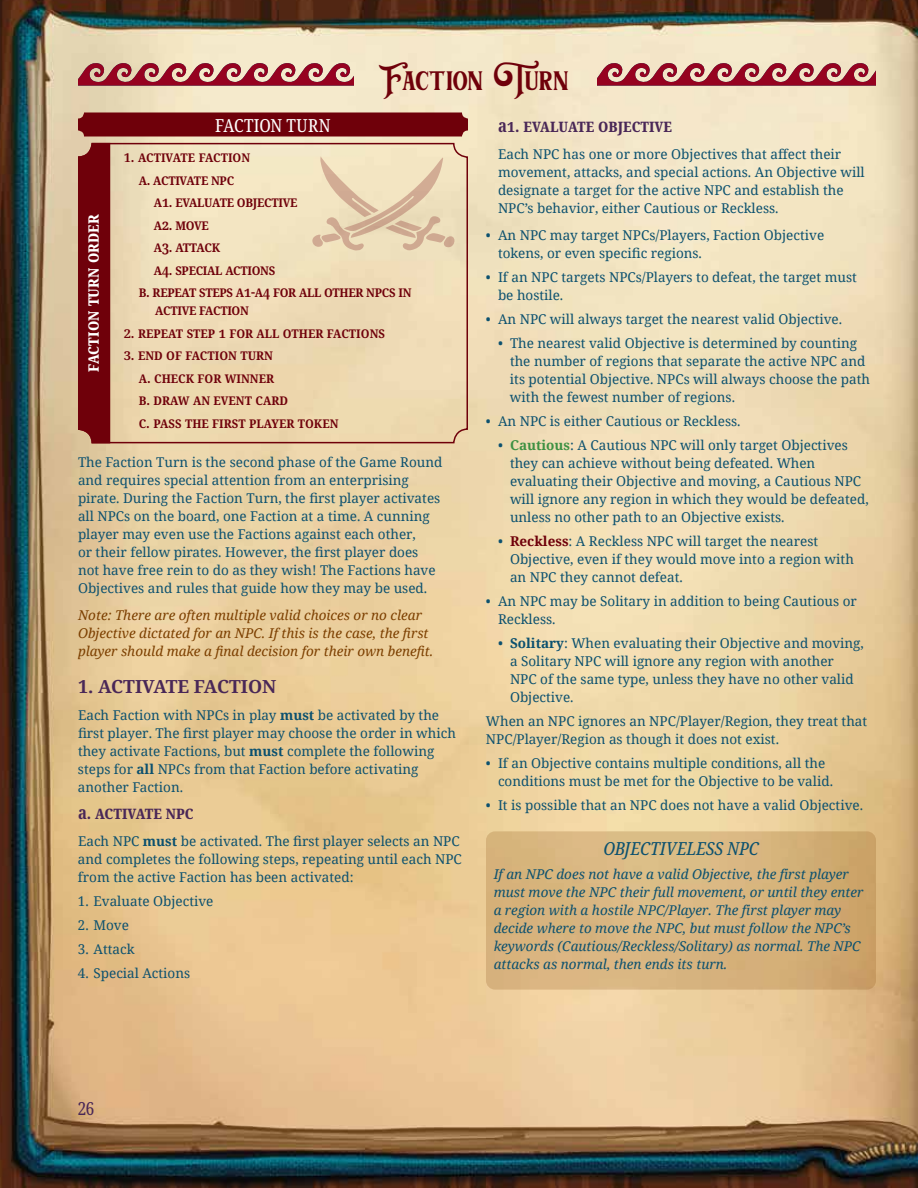
<style>
.page{position:relative;width:918px;height:1188px;background:#fff}
.page>*{position:absolute;margin:0;border:0;box-sizing:border-box;transform-origin:0 0}
.t1{font:39px "Barthez";letter-spacing:-.01em;color:#6f000a}
.t2{font:700 extra-condensed 18px "Noto Serif";color:#492757}
.t3{font:700 18px "Noto Serif";color:#492757}
.t4{font:700 extra-condensed 18px "Noto Serif";letter-spacing:.01em;color:#fff}
.t5{font:italic condensed 18px "Noto Serif";letter-spacing:.005em;color:#0c516f}
.t6{font:condensed 18px "Noto Serif";letter-spacing:.025em;color:#fff}
.t7{font:condensed 18px "Noto Serif";color:#492757}
.t8{font:600 condensed 15px/22.5px "Noto Serif";letter-spacing:-.02em;color:#6f000a;text-align:center}
.t9{font:600 condensed 15px/22.5px "Noto Serif";color:#6f000a}
.t10{font:13.5px/18px "Noto Serif";color:#0c516f}
.t11{font:italic 13.5px/18px "Noto Serif";color:#0c516f}
.t12{font:italic 13.5px/18px "Noto Serif";color:#7c3f00}
.s1{font-size:12.15px}
.s2{font-weight:700}
.s3{font-weight:700;color:#3e9143}
.s4{font-weight:700;color:#6f000a}
</style>
<div class="page">
<img style="left:0;top:0;width:918px;height:1188px">
<svg style="left:78px;top:63px;width:276px;height:23px;background:#b55f64"></svg>
<svg style="left:597px;top:63px;width:279px;height:23px;background:#b66066"></svg>
<div style="left:78px;top:143px;width:390px;height:300px;border:2px solid #6f000a;border-radius:13px"></div>
<div style="left:78px;top:143px;width:32px;height:300px;background:#6f000a"></div>
<svg style="left:312px;top:156px;width:143px;height:94px;background:#e8d4b4"></svg>
<div style="left:78px;top:112px;width:390px;height:24px;background:#6f000a;border-radius:6px"></div>
<div style="left:486px;top:831px;width:390px;height:159px;background:linear-gradient(to right,#dcba86,#d0ab73);border-radius:9px"></div>
<h1 class="t1" style="left:377px;top:45px;width:193px">Faction Turn</h1>
<h2 class="t4" style="left:80px;top:372px;width:159px;rotate:-90deg">faction turn order</h2>
<h2 class="t6" style="left:215px;top:113px;width:117px">FACTION TURN</h2>
<p class="t8" style="left:124px;top:146px;width:128px"><span class="s1">1</span>. activate faction a. activate npc</p>
<p class="t8" style="left:154px;top:191px;width:145px">a1. evaluate objective</p>
<p class="t8" style="left:154px;top:213px;width:57px">a2. move</p>
<p class="t8" style="left:154px;top:236px;width:68px">a3. attack</p>
<p class="t8" style="left:154px;top:258px;width:123px">a4. special actions</p>
<p class="t8" style="left:139px;top:281px;width:274px">b. repeat steps a1-a4 for all other npcs in</p>
<p class="t8" style="left:155px;top:299px;width:95px">active faction</p>
<p class="t9" style="left:124px;top:321px;width:263px"><span class="s1">2</span>. repeat step 1 for all other factions</p>
<p class="t9" style="left:139px;top:344px;width:201px;text-indent:-15px"><span class="s1">3</span>. end of faction turn<br>a. check for winner<br>b. draw an event card<br>c. pass the first player token</p>
<p class="t10" style="left:78px;top:452px;width:366px">The Faction Turn is the second phase of the Game Round and requires special attention from an enterprising pirate. During the Faction Turn, the first player activates all NPCs on the board, one Faction at a time. A cunning player may even use the Factions against each other,<br>or their fellow pirates. However, the first player does not have free rein to do as they wish! The Factions have Objectives and rules that guide how they may be used.</p>
<p class="t12" style="left:78px;top:605px;width:357px">Note: There are often multiple valid choices or no clear<br>Objective dictated for an NPC. If this is the case, the first player should make a final decision for their own benefit.</p>
<h2 class="t3" style="left:78px;top:674px;width:200px">1. ACTIVATE FACTION</h2>
<p class="t10" style="left:78px;top:706px;width:380px">Each Faction with NPCs in play <span class="s2">must</span> be activated by the first player. The first player may choose the order in which they activate Factions, but <span class="s2">must</span> complete the following steps for <span class="s2">all</span> NPCs from that Faction before activating another Faction.</p>
<h2 class="t2" style="left:78px;top:800px;width:117px">a. activate npc</h2>
<p class="t10" style="left:78px;top:832px;width:385px">Each NPC <span class="s2">must</span> be activated. The first player selects an NPC and completes the following steps, repeating until each NPC from the active Faction has been activated:</p>
<p class="t10" style="left:78px;top:892px;width:137px">1. Evaluate Objective</p>
<p class="t10" style="left:78px;top:916px;width:53px">2. Move</p>
<p class="t10" style="left:78px;top:940px;width:58px">3. Attack</p>
<p class="t10" style="left:78px;top:964px;width:114px">4. Special Actions</p>
<h2 class="t2" style="left:498px;top:113px;width:176px">a1. evaluate objective</h2>
<p class="t10" style="left:498px;top:144px;width:368px">Each NPC has one or more Objectives that affect their movement, attacks, and special actions. An Objective will designate a target for the active NPC and establish the NPC’s behavior, either Cautious or Reckless.</p>
<p class="t10" style="left:498px;top:225px;width:328px;text-indent:-12px">• An NPC may target NPCs/Players, Faction Objective tokens, or even specific regions.</p>
<p class="t10" style="left:498px;top:267px;width:360px;text-indent:-12px">• If an NPC targets NPCs/Players to defeat, the target must be hostile.</p>
<p class="t10" style="left:486px;top:309px;width:358px">• An NPC will always target the nearest valid Objective.</p>
<p class="t10" style="left:510px;top:333px;width:362px;text-indent:-12px">• The nearest valid Objective is determined by counting the number of regions that separate the active NPC and its potential Objective. NPCs will always choose the path with the fewest number of regions.</p>
<p class="t10" style="left:486px;top:411px;width:256px">• An NPC is either Cautious or Reckless.</p>
<p class="t10" style="left:510px;top:435px;width:360px;text-indent:-12px">• <span class="s3">Cautious</span>: A Cautious NPC will only target Objectives they can achieve without being defeated. When evaluating their Objective and moving, a Cautious NPC will ignore any region in which they would be defeated, unless no other path to an Objective exists.</p>
<p class="t10" style="left:510px;top:531px;width:345px;text-indent:-12px">• <span class="s4">Reckless</span>: A Reckless NPC will target the nearest<br>Objective, even if they would move into a region with an NPC they cannot defeat.</p>
<p class="t10" style="left:498px;top:591px;width:360px;text-indent:-12px">• An NPC may be Solitary in addition to being Cautious or<br>Reckless.</p>
<p class="t10" style="left:510px;top:633px;width:355px;text-indent:-12px">• <span class="s2">Solitary</span>: When evaluating their Objective and moving, a Solitary NPC will ignore any region with another NPC of the same type, unless they have no other valid Objective.</p>
<p class="t10" style="left:486px;top:711px;width:383px">When an NPC ignores an NPC/Player/Region, they treat that<br>NPC/Player/Region as though it does not exist.</p>
<p class="t10" style="left:498px;top:753px;width:337px;text-indent:-12px">• If an Objective contains multiple conditions, all the conditions must be met for the Objective to be valid.</p>
<p class="t10" style="left:486px;top:795px;width:379px">• It is possible that an NPC does not have a valid Objective.</p>
<h2 class="t5" style="left:603px;top:836px;width:157px">OBJECTIVELESS NPC</h2>
<p class="t11" style="left:494px;top:864px;width:371px">If an NPC does not have a valid Objective, the first player must move the NPC their full movement, or until they enter a region with a hostile NPC/Player. The first player may decide where to move the NPC, but must follow the NPC’s keywords (Cautious/Reckless/Solitary) as normal. The NPC attacks as normal, then ends its turn.</p>
<h2 class="t7" style="left:78px;top:1096px;width:18px">26</h2>
</div>
